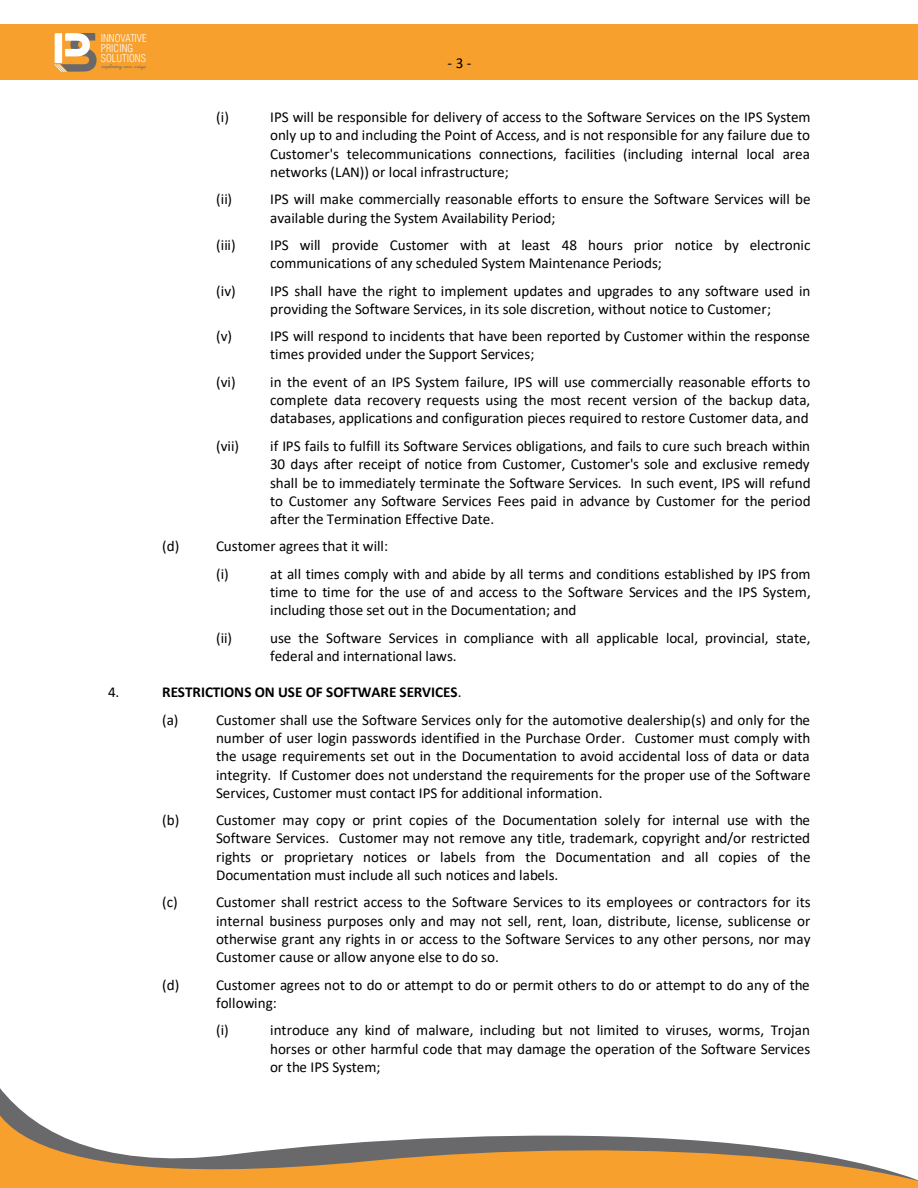
<style>
.page{position:relative;width:918px;height:1188px;background:#fff}
.page>*{position:absolute;margin:0;border:0;box-sizing:border-box;transform-origin:0 0}
.t1{font:15.15px/18.3px "Calibri";color:#000;text-align:justify}
.t2{font:700 15.15px/27.3px "Calibri";letter-spacing:-.005em;color:#000}
.t3{font:300 condensed 10.5px/10.1px "Helvetica LT Std";color:#fff}
.t4{font:6.3px "Abrazo Script S Si Normal";color:#69696c}
.s1{font-weight:400}
</style>
<div class="page">
<svg style="left:0;top:1088px;width:918px;height:100px"></svg>
<div style="left:0;top:25px;width:918px;height:55px;background:#f8a02d"></div>
<svg style="left:54px;top:33px;width:43px;height:39px"></svg>
<p class="t3" style="left:101px;top:33px;width:47px">INNOVATIVE<br>PRICING<br>SOLUTIONS</p>
<p class="t4" style="left:102px;top:63px;width:46px">exploring new ways</p>
<p class="t1" style="left:448px;top:55px;width:25px">-3 -</p>
<p class="t1" style="left:216px;top:109px;width:14px">(i)</p>
<p class="t1" style="left:270px;top:109px;width:542px">IPS will be responsible for delivery of access to the Software Services on the IPS System only up to and including the Point of Access, and is not responsible for any failure due to Customer's telecommunications connections, facilities (including internal local area networks (LAN)) or local infrastructure;</p>
<p class="t1" style="left:216px;top:191px;width:18px">(ii)</p>
<p class="t1" style="left:270px;top:191px;width:542px">IPS will make commercially reasonable efforts to ensure the Software Services will be available during the System Availability Period;</p>
<p class="t1" style="left:216px;top:236px;width:21px">(iii)</p>
<p class="t1" style="left:270px;top:236px;width:542px">IPS will provide Customer with at least 48 hours prior notice by electronic communications of any scheduled System Maintenance Periods;</p>
<p class="t1" style="left:270px;top:282px;width:542px;text-indent:-54px">(iv) IPS shall have the right to implement updates and upgrades to any software used in providing the Software Services, in its sole discretion, without notice to Customer;</p>
<p class="t1" style="left:216px;top:328px;width:18px">(v)</p>
<p class="t1" style="left:270px;top:328px;width:542px">IPS will respond to incidents that have been reported by Customer within the response times provided under the Support Services;</p>
<p class="t1" style="left:270px;top:373px;width:542px;text-indent:-54px">(vi) in the event of an IPS System failure, IPS will use commercially reasonable efforts to complete data recovery requests using the most recent version of the backup data, databases, applications and configuration pieces required to restore Customer data, and</p>
<p class="t1" style="left:216px;top:437px;width:24px">(vii)</p>
<p class="t1" style="left:270px;top:437px;width:542px">if IPS fails to fulfill its Software Services obligations, and fails to cure such breach within 30 days after receipt of notice from Customer, Customer's sole and exclusive remedy shall be to immediately terminate the Software Services. In such event, IPS will refund to Customer any Software Services Fees paid in advance by Customer for the period after the Termination Effective Date.</p>
<p class="t1" style="left:162px;top:538px;width:19px">(d)</p>
<p class="t1" style="left:216px;top:533px;width:174px;line-height:27.5px">Customer agrees that it will: (i)</p>
<p class="t1" style="left:270px;top:565px;width:542px">at all times comply with and abide by all terms and conditions established by IPS from time to time for the use of and access to the Software Services and the IPS System, including those set out in the Documentation; and</p>
<p class="t1" style="left:216px;top:629px;width:18px">(ii)</p>
<p class="t1" style="left:270px;top:629px;width:542px">use the Software Services in compliance with all applicable local, provincial, state, federal and international laws.</p>
<p class="t1" style="left:108px;top:684px;width:13px">4.</p>
<p class="t2" style="left:162px;top:678px;width:301px">RESTRICTIONS ON USE OF SOFTWARE SERVICES<span class="s1">. (a)</span></p>
<p class="t1" style="left:216px;top:711px;width:596px">Customer shall use the Software Services only for the automotive dealership(s) and only for the number of user login passwords identified in the Purchase Order. Customer must comply with the usage requirements set out in the Documentation to avoid accidental loss of data or data integrity. If Customer does not understand the requirements for the proper use of the Software Services, Customer must contact IPS for additional information.</p>
<p class="t1" style="left:162px;top:812px;width:19px">(b)</p>
<p class="t1" style="left:216px;top:812px;width:596px">Customer may copy or print copies of the Documentation solely for internal use with the Software Services. Customer may not remove any title, trademark, copyright and/or restricted rights or proprietary notices or labels from the Documentation and all copies of the Documentation must include all such notices and labels.</p>
<p class="t1" style="left:162px;top:894px;width:17px">(c)</p>
<p class="t1" style="left:216px;top:894px;width:596px">Customer shall restrict access to the Software Services to its employees or contractors for its internal business purposes only and may not sell, rent, loan, distribute, license, sublicense or otherwise grant any rights in or access to the Software Services to any other persons, nor may Customer cause or allow anyone else to do so.</p>
<p class="t1" style="left:162px;top:976px;width:19px">(d)</p>
<p class="t1" style="left:216px;top:976px;width:595px">Customer agrees not to do or attempt to do or permit others to do or attempt to do any of the following:</p>
<p class="t1" style="left:216px;top:1022px;width:14px">(i)</p>
<p class="t1" style="left:270px;top:1022px;width:542px">introduce any kind of malware, including but not limited to viruses, worms, Trojan horses or other harmful code that may damage the operation of the Software Services or the IPS System;</p>
</div>
